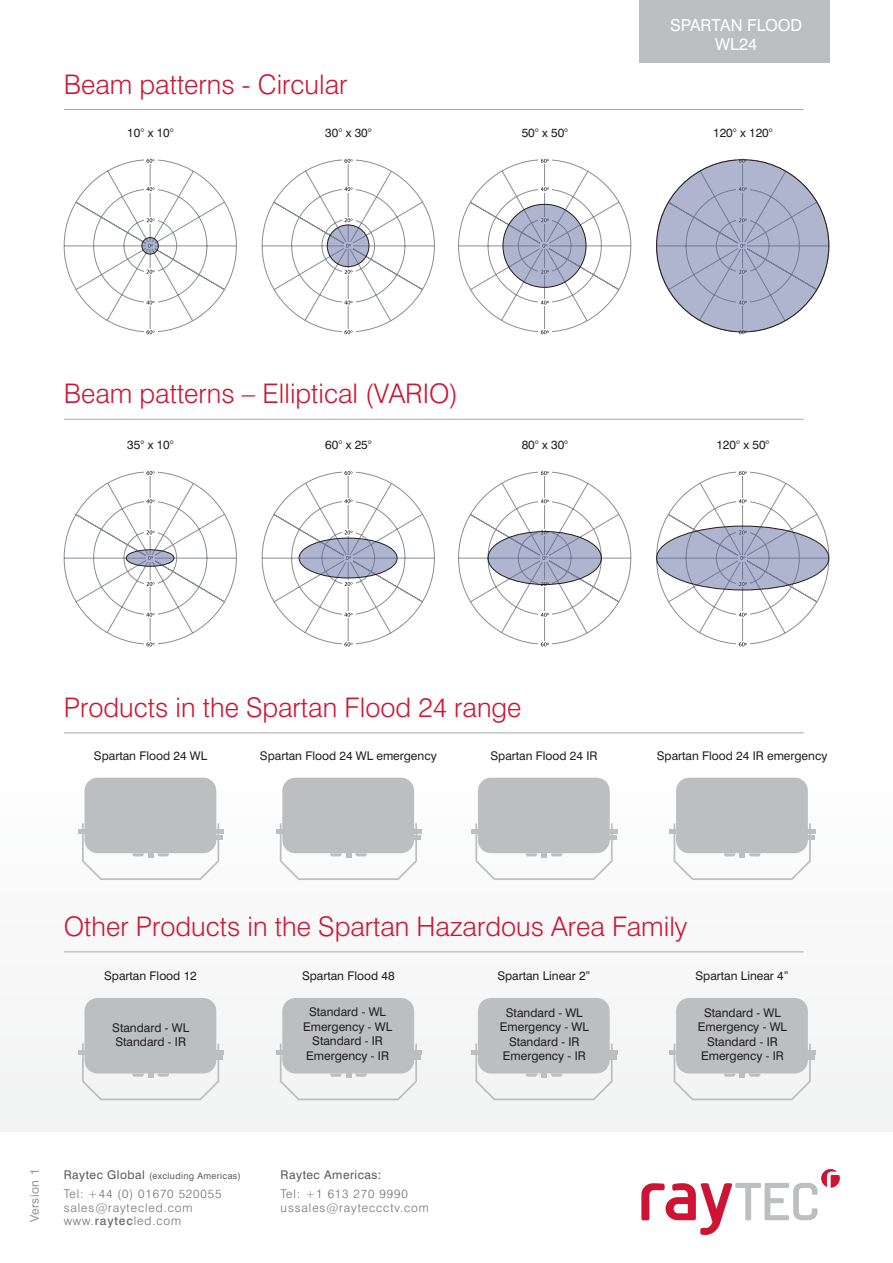
<style>
.page{position:relative;width:893px;height:1263px;background:#fff}
.page>*{position:absolute;margin:0;border:0;box-sizing:border-box;transform-origin:0 0}
.t1{font:300 27px "Swiss 721 BT";color:#ce1432}
.t2{font:16.5px/19.8px "Swiss 721 BT";color:#fff;text-align:center}
.t3{font:12px/14.4px "Swiss 721 BT";color:#231f20;text-align:center}
.t4{font:300 12px/13.5px "Swiss 721 BT";letter-spacing:.075em;color:#6d6e71}
.t5{font:12px "Swiss 721 BT";letter-spacing:.04em;color:#58595b}
.t6{font:12px "Swiss 721 BT";letter-spacing:.04em;color:#939598}
.t7{font:9px "Swiss 721 BT";letter-spacing:.04em;color:#58595b}
.s1{font-size:12px}
.s2{font-weight:500}
</style>
<div class="page">
<svg style="left:641px;top:1169px;width:199px;height:66px"></svg>
<hr style="left:64px;top:109px;width:739px;height:1px;background:#a7a9ac">
<hr style="left:64px;top:419px;width:739px;height:1px;background:#a7a9ac">
<hr style="left:64px;top:732px;width:739px;height:1px;background:#a7a9ac">
<hr style="left:64px;top:951px;width:739px;height:1px;background:#a7a9ac">
<div style="left:639px;top:0;width:190px;height:63px;background:#bcbec0"></div>
<svg style="left:63px;top:159px;width:174px;height:175px"></svg>
<svg style="left:63px;top:471px;width:174px;height:175px"></svg>
<svg style="left:458px;top:159px;width:174px;height:175px"></svg>
<svg style="left:458px;top:471px;width:174px;height:175px"></svg>
<svg style="left:261px;top:159px;width:174px;height:175px"></svg>
<svg style="left:261px;top:471px;width:174px;height:175px"></svg>
<svg style="left:656px;top:159px;width:174px;height:175px"></svg>
<svg style="left:656px;top:471px;width:174px;height:175px"></svg>
<svg style="left:142px;top:238px;width:16px;height:16px"></svg>
<div style="left:141px;top:237px;width:18px;height:17px;border:1px solid #231f20;border-radius:50%"></div>
<svg style="left:126px;top:550px;width:48px;height:16px"></svg>
<div style="left:126px;top:549px;width:48px;height:18px;border:1px solid #231f20;border-radius:50%"></div>
<svg style="left:503px;top:204px;width:83px;height:83px;fill:#afb4cf"></svg>
<svg style="left:488px;top:531px;width:113px;height:54px;fill:#afb4cf"></svg>
<div style="left:488px;top:531px;width:114px;height:54px;border:1px solid #231f20;border-radius:50%"></div>
<svg style="left:327px;top:225px;width:42px;height:42px"></svg>
<div style="left:327px;top:225px;width:42px;height:42px;border:1px solid #231f20;border-radius:50%"></div>
<svg style="left:299px;top:538px;width:98px;height:40px;fill:#afb4cf"></svg>
<div style="left:299px;top:538px;width:98px;height:40px;border:1px solid #231f20;border-radius:50%"></div>
<svg style="left:657px;top:160px;width:171px;height:172px;fill:#afb4cf"></svg>
<svg style="left:657px;top:526px;width:171px;height:64px;fill:#afb4cf"></svg>
<div style="left:216px;top:829px;width:8px;height:5px;background:#bcbec0"></div>
<div style="left:85px;top:778px;width:131px;height:75px;background:#bcbec0;border-radius:13px"></div>
<svg style="left:78px;top:823px;width:145px;height:57px"></svg>
<div style="left:85px;top:998px;width:131px;height:75px;background:#bcbec0;border-radius:13px"></div>
<svg style="left:78px;top:1044px;width:146px;height:56px"></svg>
<div style="left:414px;top:829px;width:8px;height:5px;background:#bcbec0"></div>
<div style="left:282px;top:778px;width:132px;height:75px;background:#bcbec0;border-radius:13px"></div>
<svg style="left:276px;top:823px;width:145px;height:57px"></svg>
<div style="left:282px;top:998px;width:132px;height:75px;background:#bcbec0;border-radius:13px"></div>
<svg style="left:276px;top:1044px;width:146px;height:56px"></svg>
<div style="left:609px;top:829px;width:8px;height:5px;background:#bcbec0"></div>
<div style="left:478px;top:778px;width:132px;height:75px;background:#bcbec0;border-radius:13px"></div>
<svg style="left:471px;top:823px;width:145px;height:57px"></svg>
<div style="left:478px;top:998px;width:132px;height:75px;background:#bcbec0;border-radius:13px"></div>
<svg style="left:471px;top:1044px;width:146px;height:56px"></svg>
<div style="left:676px;top:778px;width:132px;height:75px;background:#bcbec0;border-radius:13px"></div>
<svg style="left:669px;top:823px;width:146px;height:57px"></svg>
<div style="left:676px;top:998px;width:132px;height:75px;background:#bcbec0;border-radius:13px"></div>
<svg style="left:669px;top:1044px;width:146px;height:56px"></svg>
<h1 class="t1" style="left:64px;top:68px;width:285px">Beam patterns - Circular</h1>
<p class="t3" style="left:127px;top:125px;width:48px">10° x 10°</p>
<p class="t3" style="left:325px;top:125px;width:48px">30° x 30°</p>
<p class="t3" style="left:522px;top:125px;width:48px">50° x 50°</p>
<h1 class="t1" style="left:64px;top:377px;width:396px">Beam patterns – Elliptical (VARIO)</h1>
<p class="t3" style="left:127px;top:437px;width:48px">35° x 10°</p>
<p class="t3" style="left:325px;top:437px;width:48px">60° x 25°</p>
<p class="t3" style="left:522px;top:437px;width:48px">80° x 30°</p>
<h2 class="t2" style="left:670px;top:15px;width:134px">SPARTAN FLOOD<br>WL24</h2>
<p class="t3" style="left:713px;top:125px;width:61px">120° x 120°</p>
<p class="t3" style="left:716px;top:437px;width:55px">120° x 50°</p>
<h1 class="t1" style="left:64px;top:691px;width:459px">Products in the Spartan Flood 24 range</h1>
<p class="t3" style="left:94px;top:748px;width:115px">Spartan Flood 24 WL</p>
<p class="t3" style="left:260px;top:748px;width:178px">Spartan Flood 24 WL emergency</p>
<p class="t3" style="left:490px;top:748px;width:108px">Spartan Flood 24 IR</p>
<p class="t3" style="left:657px;top:748px;width:172px">Spartan Flood 24 IR emergency</p>
<h1 class="t1" style="left:64px;top:910px;width:625px">Other Products in the Spartan Hazardous Area Family</h1>
<p class="t3" style="left:104px;top:968px;width:94px">Spartan Flood 12</p>
<p class="t3" style="left:302px;top:968px;width:94px">Spartan Flood 48</p>
<p class="t3" style="left:497px;top:968px;width:95px">Spartan Linear 2”</p>
<p class="t3" style="left:695px;top:968px;width:95px">Spartan Linear 4”</p>
<p class="t3" style="left:112px;top:1020px;width:78px;text-align:left">Standard - WL<br>Standard - IR</p>
<p class="t3" style="left:303px;top:1005px;width:91px">Standard - WL<br>Emergency - WL<br>Standard - IR<br>Emergency - IR</p>
<p class="t3" style="left:500px;top:1005px;width:91px">Standard - WL<br>Emergency - WL<br>Standard - IR<br>Emergency - IR</p>
<p class="t3" style="left:698px;top:1005px;width:91px">Standard - WL<br>Emergency - WL<br>Standard - IR<br>Emergency - IR</p>
<p class="t6" style="left:27px;top:1222px;width:55px;rotate:-90deg">Version 1</p>
<p class="t7" style="left:64px;top:1170px;width:179px"><span class="s1">Raytec Global</span> (excluding Americas)</p>
<p class="t5" style="left:281px;top:1167px;width:102px">Raytec Americas:</p>
<p class="t4" style="left:64px;top:1187px;width:159px">Tel: +44 (0) 01670 520055 sales@raytecled.com www.<span class="s2">raytec</span>led.com</p>
<p class="t4" style="left:281px;top:1187px;width:150px">Tel: +1 613 270 9990 ussales@rayteccctv.com</p>
</div>
